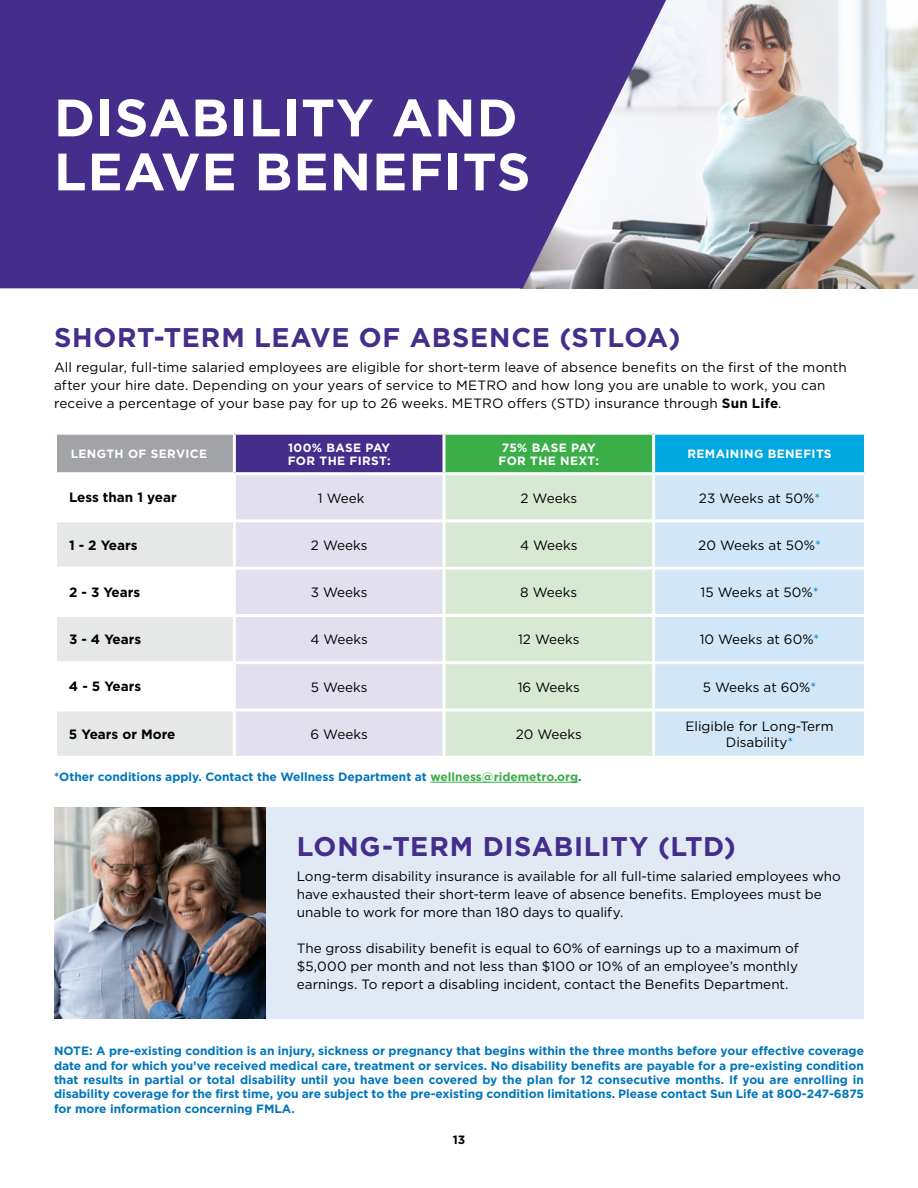
<style>
.page{position:relative;width:918px;height:1188px;background:#fff}
.page>*{position:absolute;margin:0;border:0;box-sizing:border-box;transform-origin:0 0}
.t1{font:700 52.5px/54px "Gotham";letter-spacing:.02em;color:#fff}
.t2{font:700 27px "Gotham";letter-spacing:.025em;color:#452d8c}
.t3{font:13.5px/18px "Gotham";color:#000}
.t4{font:700 13.5px "Gotham";color:#000}
.t5{font:700 12px/14.4px "Gotham";color:#0076bb;text-align:justify}
.t6{font:700 12px/13.5px "Gotham";letter-spacing:.03em;color:#fff}
.t7{font:700 12px "Gotham";color:#000}
.s1{font-weight:700}
.s2{color:#0076bb}
.s3{color:#3cae49}
</style>
<div class="page">
<div style="left:266px;top:807px;width:598px;height:211px;background:#e1e9f5"></div>
<img style="left:54px;top:807px;width:212px;height:211px">
<hr style="left:431px;top:782px;width:147px;height:1px;background:#3cae49">
<div style="left:56px;top:433px;width:178px;height:41px;background:#a1a3a6"></div>
<div style="left:234px;top:433px;width:210px;height:41px;background:#452d8c"></div>
<div style="left:444px;top:433px;width:210px;height:41px;background:#3cae49"></div>
<div style="left:654px;top:433px;width:212px;height:41px;background:#00a7e0"></div>
<div style="left:236px;top:475px;width:206px;height:281px;background:#e2dfee"></div>
<div style="left:445px;top:475px;width:207px;height:281px;background:#d8e9d3"></div>
<div style="left:655px;top:475px;width:209px;height:281px;background:#d1e7f7"></div>
<svg style="left:57px;top:522px;width:176px;height:234px"></svg>
<hr style="left:54px;top:432px;width:180px;height:3px;background:#fff">
<hr style="left:54px;top:435px;width:3px;height:37px;background:#fff">
<hr style="left:234px;top:432px;width:210px;height:3px;background:#fff">
<hr style="left:233px;top:435px;width:3px;height:37px;background:#fff">
<hr style="left:444px;top:432px;width:210px;height:3px;background:#fff">
<hr style="left:442px;top:435px;width:3px;height:37px;background:#fff">
<hr style="left:654px;top:432px;width:213px;height:3px;background:#fff">
<hr style="left:652px;top:435px;width:3px;height:37px;background:#fff">
<hr style="left:864px;top:435px;width:3px;height:37px;background:#fff">
<hr style="left:54px;top:472px;width:180px;height:3px;background:#fff">
<hr style="left:234px;top:472px;width:210px;height:3px;background:#fff">
<hr style="left:444px;top:472px;width:210px;height:3px;background:#fff">
<hr style="left:654px;top:472px;width:213px;height:3px;background:#fff">
<hr style="left:234px;top:519px;width:210px;height:3px;background:#fff">
<hr style="left:444px;top:519px;width:210px;height:3px;background:#fff">
<hr style="left:654px;top:519px;width:213px;height:3px;background:#fff">
<hr style="left:54px;top:567px;width:180px;height:3px;background:#fff">
<hr style="left:234px;top:567px;width:210px;height:3px;background:#fff">
<hr style="left:444px;top:567px;width:210px;height:3px;background:#fff">
<hr style="left:654px;top:567px;width:213px;height:3px;background:#fff">
<hr style="left:54px;top:614px;width:180px;height:3px;background:#fff">
<hr style="left:234px;top:614px;width:210px;height:3px;background:#fff">
<hr style="left:444px;top:614px;width:210px;height:3px;background:#fff">
<hr style="left:654px;top:614px;width:213px;height:3px;background:#fff">
<hr style="left:54px;top:661px;width:180px;height:3px;background:#fff">
<hr style="left:234px;top:661px;width:210px;height:3px;background:#fff">
<hr style="left:444px;top:661px;width:210px;height:3px;background:#fff">
<hr style="left:654px;top:661px;width:213px;height:3px;background:#fff">
<hr style="left:54px;top:708px;width:180px;height:3px;background:#fff">
<hr style="left:234px;top:708px;width:210px;height:3px;background:#fff">
<hr style="left:444px;top:708px;width:210px;height:3px;background:#fff">
<hr style="left:654px;top:708px;width:213px;height:3px;background:#fff">
<img style="left:666px;top:0;width:252px;height:288px">
<svg style="left:0;top:0;width:666px;height:288px;fill:#452d8c"></svg>
<h1 class="t1" style="left:54px;top:89px;width:478px">DISABILITY AND<br>LEAVE BENEFITS</h1>
<h2 class="t2" style="left:54px;top:322px;width:628px">SHORT-TERM LEAVE OF ABSENCE (STLOA)</h2>
<p class="t3" style="left:54px;top:358px;width:794px">All regular, full-time salaried employees are eligible for short-term leave of absence benefits on the first of the month after your hire date. Depending on your years of service to METRO and how long you are unable to work, you can receive a percentage of your base pay for up to 26 weeks. METRO offers (STD) insurance through <span class="s1">Sun Life</span>.</p>
<p class="t6" style="left:71px;top:447px;width:138px">LENGTH OF SERVICE</p>
<p class="t6" style="left:288px;top:440px;width:104px">100% BASE PAY<br>FOR THE FIRST:</p>
<p class="t6" style="left:498px;top:440px;width:102px">75% BASE PAY<br>FOR THE NEXT:</p>
<p class="t6" style="left:687px;top:447px;width:146px">REMAINING BENEFITS</p>
<p class="t4" style="left:69px;top:490px;width:109px">Less than 1 year</p>
<p class="t3" style="left:318px;top:489px;width:48px">1 Week</p>
<p class="t3" style="left:521px;top:489px;width:58px">2 Weeks</p>
<p class="t3" style="left:699px;top:489px;width:123px">23 Weeks at 50%<span class="s2">*</span></p>
<p class="t4" style="left:69px;top:537px;width:70px">1 - 2 Years</p>
<p class="t3" style="left:311px;top:536px;width:58px">2 Weeks</p>
<p class="t3" style="left:520px;top:536px;width:59px">4 Weeks</p>
<p class="t3" style="left:698px;top:536px;width:124px">20 Weeks at 50%<span class="s2">*</span></p>
<p class="t4" style="left:69px;top:584px;width:73px">2 - 3 Years</p>
<p class="t3" style="left:311px;top:583px;width:58px">3 Weeks</p>
<p class="t3" style="left:520px;top:583px;width:59px">8 Weeks</p>
<p class="t3" style="left:701px;top:583px;width:119px">15 Weeks at 50%<span class="s2">*</span></p>
<p class="t4" style="left:69px;top:631px;width:74px">3 - 4 Years</p>
<p class="t3" style="left:310px;top:630px;width:59px">4 Weeks</p>
<p class="t3" style="left:518px;top:630px;width:63px">12 Weeks</p>
<p class="t3" style="left:700px;top:630px;width:121px">10 Weeks at 60%<span class="s2">*</span></p>
<p class="t4" style="left:69px;top:679px;width:74px">4 - 5 Years</p>
<p class="t3" style="left:311px;top:678px;width:58px">5 Weeks</p>
<p class="t3" style="left:518px;top:678px;width:64px">16 Weeks</p>
<p class="t3" style="left:703px;top:678px;width:115px">5 Weeks at 60%<span class="s2">*</span></p>
<p class="t4" style="left:69px;top:726px;width:108px">5 Years or More</p>
<p class="t3" style="left:311px;top:725px;width:59px">6 Weeks</p>
<p class="t3" style="left:516px;top:725px;width:68px">20 Weeks</p>
<p class="t3" style="left:685px;top:718px;width:150px;line-height:16.2px;text-align:center">Eligible for Long-Term<br>Disability<span class="s2">*</span></p>
<p class="t5" style="left:54px;top:769px;width:529px">*Other conditions apply. Contact the Wellness Department at <span class="s3">wellness@ridemetro.org</span>.</p>
<h2 class="t2" style="left:297px;top:831px;width:441px">LONG-TERM DISABILITY (LTD)</h2>
<p class="t3" style="left:297px;top:867px;width:546px">Long-term disability insurance is available for all full-time salaried employees who have exhausted their short-term leave of absence benefits. Employees must be unable to work for more than 180 days to qualify.</p>
<p class="t3" style="left:297px;top:939px;width:503px;text-align:justify">The gross disability benefit is equal to 60% of earnings up to a maximum of $5,000 per month and not less than $100 or 10% of an employee’s monthly earnings. To report a disabling incident, contact the Benefits Department.</p>
<p class="t5" style="left:54px;top:1044px;width:812px">NOTE: A pre-existing condition is an injury, sickness or pregnancy that begins within the three months before your effective coverage date and for which you’ve received medical care, treatment or services. No disability benefits are payable for a pre-existing condition that results in partial or total disability until you have been covered by the plan for 12 consecutive months. If you are enrolling in disability coverage for the first time, you are subject to the pre-existing condition limitations. Please contact Sun Life at 800-247-6875 for more information concerning FMLA.</p>
<p class="t7" style="left:453px;top:1132px;width:14px">13</p>
</div>
